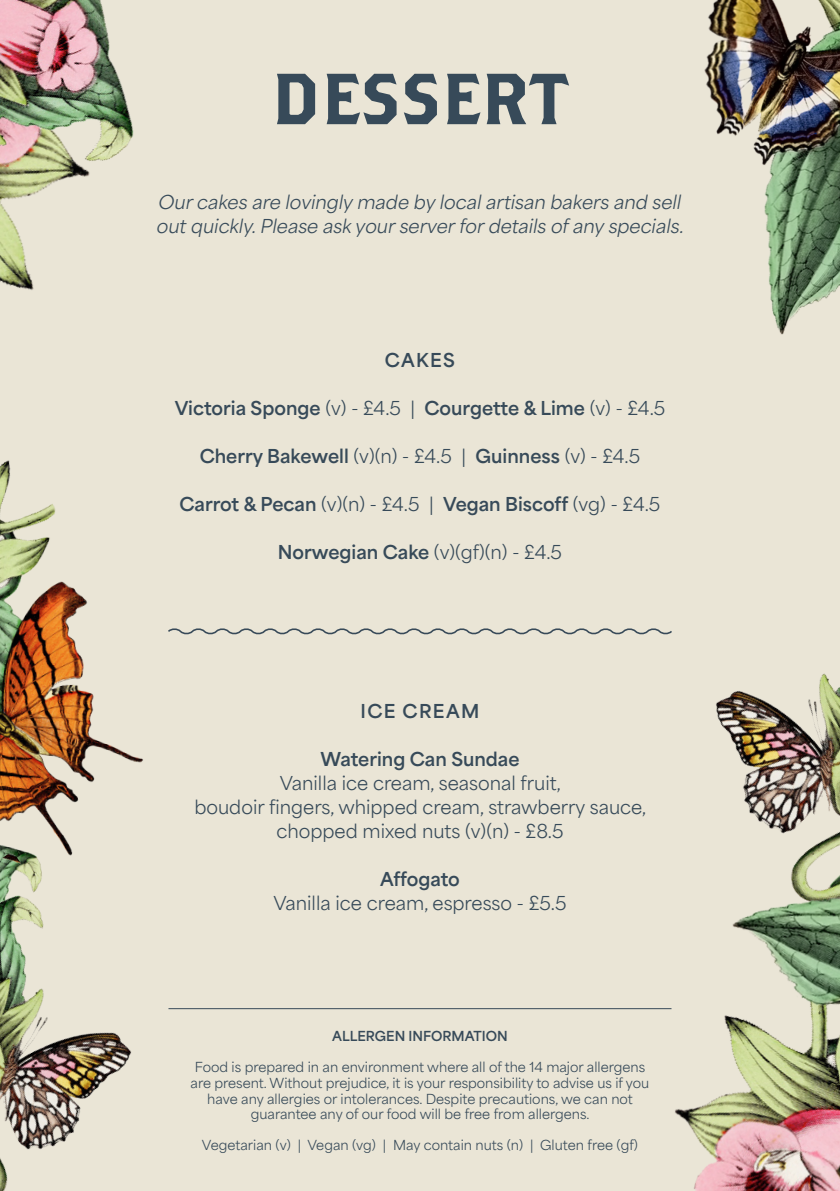
<style>
.page{position:relative;width:840px;height:1191px;background:#fff}
.page>*{position:absolute;margin:0;border:0;box-sizing:border-box;transform-origin:0 0}
.t1{font:72px "Brothers";color:#374a59}
.t2{font:700 18px "Area Normal";color:#374a59}
.t3{font:18px/24px "Area Normal";color:#374a59;text-align:center}
.t4{font:italic 18px/24px "Area Normal";color:#374a59}
.t5{font:700 18px "Area Normal";letter-spacing:.075em;color:#374a59}
.t6{font:13px/15.6px "Area Normal";color:#374a59;text-align:center}
.t7{font:700 13px "Area Normal";color:#374a59}
.s1{font-weight:400}
.s2{font-weight:700}
</style>
<div class="page">
<div style="left:0;top:0;width:839px;height:1191px;background:#eae5d6"></div>
<img style="left:704px;top:0;width:135px;height:335px">
<img style="left:0;top:460px;width:143px;height:391px">
<img style="left:0;top:0;width:134px;height:290px">
<img style="left:621px;top:1009px;width:218px;height:182px">
<img style="left:716px;top:673px;width:123px;height:161px">
<img style="left:624px;top:834px;width:215px;height:244px">
<img style="left:0;top:851px;width:198px;height:340px">
<svg style="left:168px;top:628px;width:504px;height:7px"></svg>
<hr style="left:168px;top:1008px;width:503px;height:1px;background:#384a59">
<p class="t1" style="left:271px;top:55px;width:299px">DESSERT</p>
<p class="t4" style="left:157px;top:188px;width:528px">Our cakes are lovingly made by local artisan bakers and sell out quickly. Please ask your server for details of any specials.</p>
<p class="t2" style="left:384px;top:344px;width:72px">CAKES</p>
<p class="t2" style="left:174px;top:392px;width:492px">Victoria Sponge <span class="s1">(v) - £4.5 |</span> Courgette &amp; Lime <span class="s1">(v) - £4.5</span></p>
<p class="t2" style="left:200px;top:440px;width:441px">Cherry Bakewell <span class="s1">(v)(n) - £4.5 |</span> Guinness <span class="s1">(v) - £4.5</span></p>
<p class="t2" style="left:179px;top:488px;width:482px">Carrot &amp; Pecan <span class="s1">(v)(n) - £4.5 |</span> Vegan Biscoff <span class="s1">(vg) - £4.5</span></p>
<p class="t3" style="left:278px;top:538px;width:285px"><span class="s2">Norwegian Cake</span> (v)(gf)(n) - £4.5</p>
<p class="t5" style="left:360px;top:694px;width:120px">ICE CREAM</p>
<p class="t2" style="left:320px;top:742px;width:200px">Watering Can Sundae</p>
<p class="t3" style="left:194px;top:768px;width:453px">Vanilla ice cream, seasonal fruit,<br>boudoir fingers, whipped cream, strawberry sauce, chopped mixed nuts (v)(n) - £8.5</p>
<p class="t2" style="left:380px;top:862px;width:81px">Affogato</p>
<p class="t3" style="left:273px;top:888px;width:294px">Vanilla ice cream, espresso - £5.5</p>
<p class="t7" style="left:332px;top:1024px;width:177px">ALLERGEN INFORMATION</p>
<p class="t6" style="left:190px;top:1058px;width:460px">Food is prepared in an environment where all of the 14 major allergens are present. Without prejudice, it is your responsibility to advise us if you have any allergies or intolerances. Despite precautions, we can not guarantee any of our food will be free from allergens.</p>
<p class="t6" style="left:202px;top:1136px;width:437px">Vegetarian (v) | Vegan (vg) | May contain nuts (n) | Gluten free (gf)</p>
</div>
